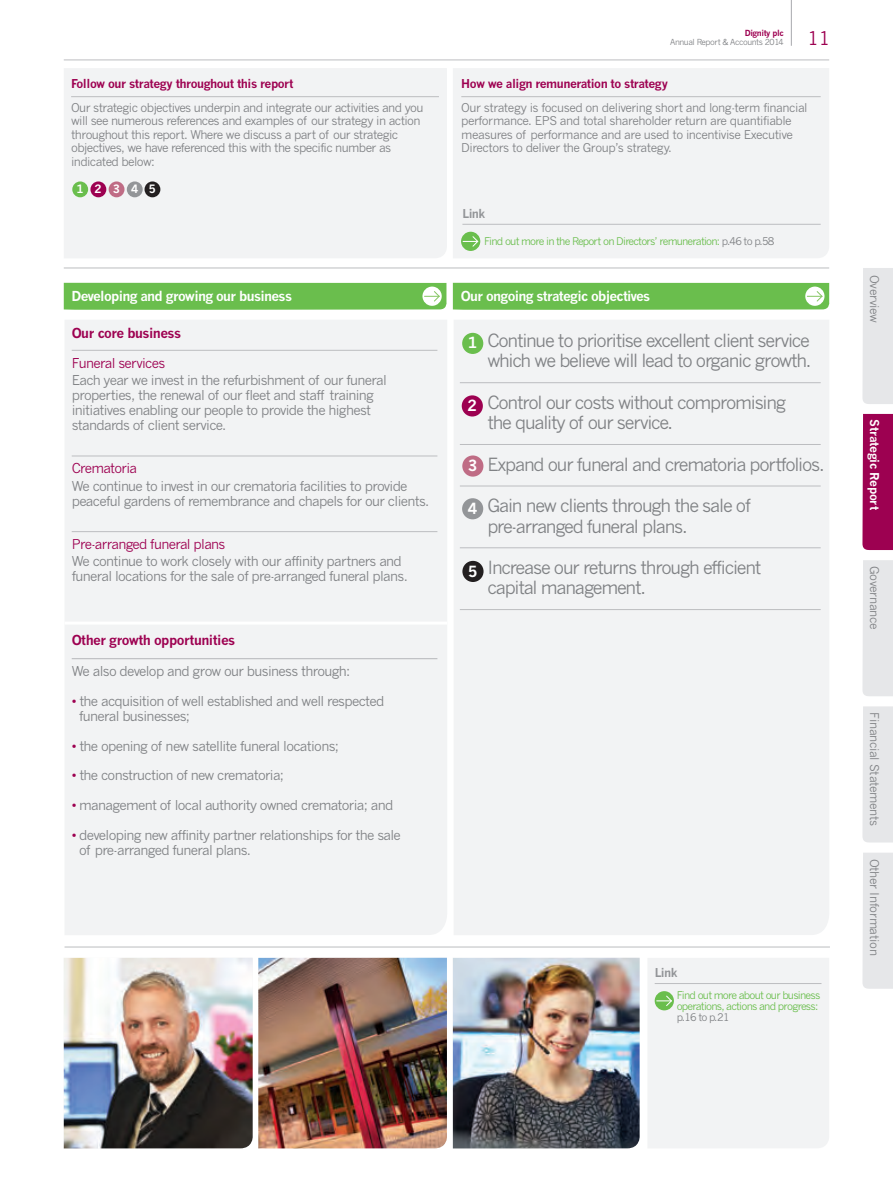
<style>
.page{position:relative;width:893px;height:1191px;background:#fff}
.page>*{position:absolute;margin:0;border:0;box-sizing:border-box;transform-origin:0 0}
.t1{font:18.75px "News Gothic";color:#9d0151}
.t2{font:18px/20.2px "News Gothic";letter-spacing:-.07em;color:#808285}
.t3{font:700 15.15px "News Gothic";color:#fff}
.t4{font:13.5px/15px "News Gothic";letter-spacing:-.05em;color:#808285}
.t5{font:700 13.5px "News Gothic";letter-spacing:-.05em;color:#fff}
.t6{font:13.5px "News Gothic";letter-spacing:-.05em;color:#9d0151}
.t7{font:700 13.5px "News Gothic";letter-spacing:-.04em;color:#9d0151}
.t8{font:12px/13.5px "News Gothic";letter-spacing:-.05em;color:#808285}
.t9{font:700 12px "News Gothic";letter-spacing:-.04em;color:#9d0151}
.t10{font:12px "News Gothic";letter-spacing:-.025em;color:#808285}
.t11{font:700 12px "News Gothic";letter-spacing:-.025em;color:#fff}
.t12{font:700 12px "News Gothic";letter-spacing:-.05em;color:#939598}
.t13{font:700 11.4px "News Gothic";letter-spacing:.98em;color:#fff}
.t14{font:10.5px/11.2px "News Gothic";letter-spacing:-.075em;color:#6abe4d}
.t15{font:10.5px "News Gothic";color:#808285}
.t16{font:8.25px "News Gothic";letter-spacing:-.05em;color:#808285}
.t17{font:700 8.25px "News Gothic";letter-spacing:-.05em;color:#9d0151}
.s1{color:#808285}
.s2{color:#9d0151}
</style>
<div class="page">
<div style="left:453px;top:68px;width:376px;height:190px;background:#f2f3f4"></div>
<img style="left:453px;top:957px;width:187px;height:191px">
<img style="left:258px;top:957px;width:189px;height:191px">
<img style="left:64px;top:957px;width:189px;height:191px">
<hr style="left:64px;top:60px;width:765px;height:1px;background:#bcbdc0">
<div style="left:454px;top:320px;width:375px;height:615px;background:#f2f3f4"></div>
<div style="left:65px;top:320px;width:382px;height:615px;background:#f2f3f4"></div>
<hr style="left:65px;top:946px;width:765px;height:1px;background:#bcbdc0">
<svg style="left:64px;top:283px;width:383px;height:27px;background:#6fc054"></svg>
<svg style="left:453px;top:283px;width:377px;height:27px;background:#70c054"></svg>
<div style="left:648px;top:958px;width:181px;height:190px;background:#f2f3f4"></div>
<hr style="left:460px;top:382px;width:361px;height:1px;background:#bcbdc0">
<hr style="left:460px;top:444px;width:361px;height:1px;background:#bcbdc0">
<hr style="left:460px;top:485px;width:361px;height:1px;background:#bcbdc0">
<hr style="left:460px;top:547px;width:361px;height:1px;background:#bcbdc0">
<hr style="left:460px;top:609px;width:361px;height:1px;background:#bcbdc0">
<hr style="left:72px;top:350px;width:365px;height:1px;background:#bcbdc0">
<hr style="left:72px;top:455px;width:365px;height:1px;background:#bcbdc0">
<hr style="left:72px;top:531px;width:365px;height:1px;background:#bcbdc0">
<hr style="left:72px;top:658px;width:365px;height:1px;background:#bcbdc0">
<hr style="left:461px;top:96px;width:360px;height:1px;background:#bcbdc0">
<hr style="left:65px;top:621px;width:382px;height:3px;background:#fff">
<svg style="left:461px;top:232px;width:19px;height:19px"></svg>
<svg style="left:463px;top:236px;width:15px;height:11px"></svg>
<div style="left:862px;top:268px;width:31px;height:136px;background:#e6e7e9"></div>
<div style="left:862px;top:414px;width:31px;height:136px;background:#9d0151"></div>
<div style="left:862px;top:560px;width:31px;height:136px;background:#e6e7e9"></div>
<div style="left:862px;top:706px;width:31px;height:137px;background:#e6e7e9"></div>
<div style="left:862px;top:853px;width:31px;height:136px;background:#e6e7e9"></div>
<hr style="left:64px;top:268px;width:765px;height:1px;background:#bcbdc0">
<div style="left:462px;top:561px;width:22px;height:21px;background:#231f20;border-radius:50%"></div>
<div style="left:462px;top:498px;width:21px;height:21px;background:#939598;border-radius:50%"></div>
<div style="left:462px;top:455px;width:21px;height:21px;background:#bf6c85;border-radius:50%"></div>
<div style="left:462px;top:395px;width:21px;height:21px;background:#9d0151;border-radius:50%"></div>
<div style="left:462px;top:333px;width:21px;height:21px;background:#6abe4d;border-radius:50%"></div>
<div style="left:64px;top:68px;width:383px;height:190px;background:#f2f3f4"></div>
<div style="left:145px;top:181px;width:15px;height:16px;background:#231f20;border-radius:50%"></div>
<div style="left:127px;top:181px;width:16px;height:16px;background:#939598;border-radius:50%"></div>
<div style="left:109px;top:181px;width:15px;height:16px;background:#bf6c85;border-radius:50%"></div>
<div style="left:90px;top:181px;width:16px;height:16px;background:#9d0151;border-radius:50%"></div>
<div style="left:72px;top:181px;width:16px;height:16px;background:#6abe4d;border-radius:50%"></div>
<hr style="left:655px;top:983px;width:166px;height:1px;background:#bcbdc0">
<hr style="left:462px;top:224px;width:359px;height:1px;background:#bcbdc0">
<hr style="left:791px;top:0;width:1px;height:46px;background:#a8a9ad">
<hr style="left:71px;top:96px;width:368px;height:1px;background:#bcbdc0">
<p class="t9" style="left:71px;top:77px;width:224px">Follow our strategy throughout this report</p>
<p class="t8" style="left:71px;top:101px;width:354px">Our strategic objectives underpin and integrate our activities and you will see numerous references and examples of our strategy in action throughout this report. Where we discuss a part of our strategic objectives, we have referenced this with the specific number as indicated below:</p>
<p class="t13" style="left:76px;top:183px;width:81px">12345</p>
<p class="t17" style="left:745px;top:28px;width:41px">Dignity plc</p>
<p class="t16" style="left:670px;top:37px;width:115px">Annual Report &amp; Accounts 2014</p>
<h1 class="t1" style="left:808px;top:27px;width:24px">11</h1>
<p class="t9" style="left:461px;top:77px;width:208px">How we align remuneration to strategy</p>
<p class="t8" style="left:461px;top:101px;width:348px">Our strategy is focused on delivering short and long-term financial performance. EPS and total shareholder return are quantifiable measures of performance and are used to incentivise Executive Directors to deliver the Group’s strategy.</p>
<p class="t12" style="left:462px;top:206px;width:24px">Link</p>
<p class="t14" style="left:484px;top:235px;width:292px">Find out more in the Report on Directors’ remuneration: <span class="s1">p.46 to p.58</span></p>
<p class="t5" style="left:72px;top:288px;width:222px">Developing and growing our business</p>
<p class="t5" style="left:461px;top:288px;width:191px">Our ongoing strategic objectives</p>
<p class="t7" style="left:72px;top:325px;width:111px">Our core business</p>
<p class="t6" style="left:72px;top:355px;width:95px">Funeral services</p>
<p class="t4" style="left:72px;top:373px;width:317px">Each year we invest in the refurbishment of our funeral properties, the renewal of our fleet and staff training initiatives enabling our people to provide the highest standards of client service.</p>
<p class="t6" style="left:72px;top:461px;width:67px">Crematoria</p>
<p class="t4" style="left:72px;top:478px;width:359px">We continue to invest in our crematoria facilities to provide peaceful gardens of remembrance and chapels for our clients.</p>
<p class="t6" style="left:72px;top:536px;width:155px">Pre-arranged funeral plans</p>
<p class="t4" style="left:72px;top:554px;width:338px">We continue to work closely with our affinity partners and funeral locations for the sale of pre-arranged funeral plans.</p>
<p class="t7" style="left:72px;top:633px;width:165px">Other growth opportunities</p>
<p class="t4" style="left:72px;top:664px;width:280px">We also develop and grow our business through:</p>
<p class="t4" style="left:79px;top:694px;width:307px;text-indent:-7px"><span class="s2">•</span> the acquisition of well established and well respected funeral businesses;</p>
<p class="t4" style="left:72px;top:738px;width:269px"><span class="s2">•</span> the opening of new satellite funeral locations;</p>
<p class="t4" style="left:72px;top:768px;width:214px"><span class="s2">•</span> the construction of new crematoria;</p>
<p class="t4" style="left:72px;top:797px;width:323px"><span class="s2">•</span> management of local authority owned crematoria; and</p>
<p class="t4" style="left:79px;top:827px;width:323px;text-indent:-7px"><span class="s2">•</span> developing new affinity partner relationships for the sale of pre-arranged funeral plans.</p>
<p class="t3" style="left:468px;top:334px;width:11px">1</p>
<p class="t3" style="left:467px;top:397px;width:11px">2</p>
<p class="t3" style="left:468px;top:457px;width:11px">3</p>
<p class="t3" style="left:468px;top:500px;width:11px">4</p>
<p class="t3" style="left:468px;top:562px;width:11px">5</p>
<h2 class="t2" style="left:487px;top:331px;width:326px">Continue to prioritise excellent client service which we believe will lead to organic growth.</h2>
<h2 class="t2" style="left:487px;top:392px;width:300px">Control our costs without compromising the quality of our service.</h2>
<h2 class="t2" style="left:487px;top:454px;width:339px">Expand our funeral and crematoria portfolios.</h2>
<h2 class="t2" style="left:487px;top:496px;width:265px">Gain new clients through the sale of pre-arranged funeral plans.</h2>
<h2 class="t2" style="left:487px;top:558px;width:276px">Increase our returns through efficient capital management.</h2>
<p class="t12" style="left:655px;top:965px;width:24px">Link</p>
<p class="t14" style="left:677px;top:989px;width:145px">Find out more about our business operations, actions and progress:</p>
<p class="t15" style="left:677px;top:1011px;width:54px">p.16 to p.21</p>
<p class="t10" style="left:881px;top:275px;width:50px;rotate:90deg">Overview</p>
<p class="t11" style="left:881px;top:419px;width:92px;rotate:90deg">Strategic Report</p>
<p class="t10" style="left:881px;top:566px;width:65px;rotate:90deg">Governance</p>
<p class="t10" style="left:881px;top:712px;width:116px;rotate:90deg">Financial Statements</p>
<p class="t10" style="left:881px;top:858px;width:99px;rotate:90deg">Other Information</p>
</div>
